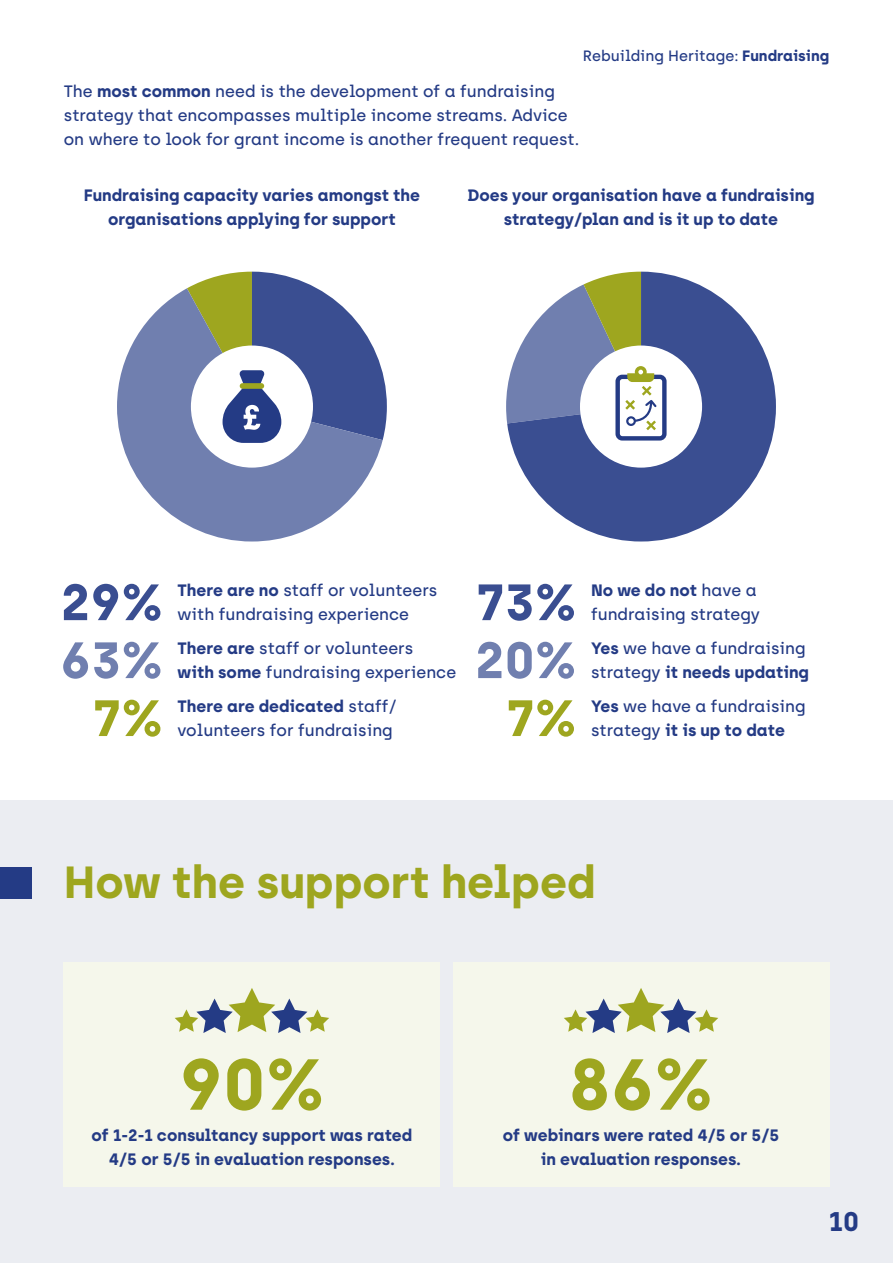
<style>
.page{position:relative;width:893px;height:1263px;background:#fff}
.page>*{position:absolute;margin:0;border:0;box-sizing:border-box;transform-origin:0 0}
.t1{font:700 72px "Archia";color:#9ea61f}
.t2{font:700 51px "Archia";color:#3a4e91}
.t3{font:700 51px "Archia";color:#707faf}
.t4{font:700 51px "Archia";color:#9ea61f}
.t5{font:700 45px "Archia";color:#9ea61f}
.t6{font:700 27px "Archia";color:#243b85}
.t7{font:500 16.5px/24px "Archia";color:#243b85}
.t8{font:700 16.5px/24px "Archia";color:#243b85;text-align:center}
.t9{font:500 15px "Archia";color:#243b85}
.s1{font-weight:700}
</style>
<div class="page">
<div style="left:0;top:801px;width:893px;height:462px;background:#ebedf2"></div>
<svg style="left:508px;top:272px;width:268px;height:269px;fill:#3a4e91"></svg>
<div style="left:580px;top:345px;width:122px;height:123px;background:#fff;border-radius:50%"></div>
<svg style="left:117px;top:288px;width:265px;height:253px;fill:#707faf"></svg>
<div style="left:191px;top:345px;width:122px;height:123px;background:#fff;border-radius:50%"></div>
<div style="left:0;top:867px;width:32px;height:32px;background:#243b85"></div>
<div style="left:453px;top:962px;width:376px;height:225px;background:#f5f7eb"></div>
<div style="left:64px;top:962px;width:376px;height:225px;background:#f5f7eb"></div>
<svg style="left:564px;top:988px;width:154px;height:45px"></svg>
<svg style="left:175px;top:988px;width:154px;height:45px"></svg>
<svg style="left:187px;top:272px;width:200px;height:171px"></svg>
<div style="left:615px;top:375px;width:52px;height:66px;border:4px solid #243b85;border-radius:5px"></div>
<svg style="left:506px;top:272px;width:152px;height:158px"></svg>
<p class="t9" style="left:583px;top:47px;width:248px">Rebuilding Heritage: <span class="s1">Fundraising</span></p>
<p class="t7" style="left:64px;top:80px;width:517px">The <span class="s1">most common</span> need is the development of a fundraising strategy that encompasses multiple income streams. Advice on where to look for grant income is another frequent request.</p>
<p class="t8" style="left:84px;top:183px;width:338px">Fundraising capacity varies amongst the organisations applying for support</p>
<p class="t8" style="left:467px;top:183px;width:349px">Does your organisation have a fundraising strategy/plan and is it up to date</p>
<h2 class="t2" style="left:61px;top:571px;width:104px">29%</h2>
<h2 class="t2" style="left:476px;top:571px;width:102px">73%</h2>
<h2 class="t3" style="left:60px;top:629px;width:104px">63%</h2>
<h2 class="t3" style="left:475px;top:629px;width:103px">20%</h2>
<h2 class="t4" style="left:93px;top:687px;width:72px">7%</h2>
<h2 class="t4" style="left:506px;top:687px;width:72px">7%</h2>
<p class="t7" style="left:178px;top:578px;width:262px"><span class="s1">There are no</span> staff or volunteers with fundraising experience</p>
<p class="t7" style="left:178px;top:636px;width:280px"><span class="s1">There are</span> staff or volunteers<br><span class="s1">with some</span> fundraising experience</p>
<p class="t7" style="left:178px;top:694px;width:221px"><span class="s1">There are dedicated</span> staff/ volunteers for fundraising</p>
<p class="t7" style="left:591px;top:578px;width:170px"><span class="s1">No we do not</span> have a fundraising strategy</p>
<p class="t7" style="left:591px;top:636px;width:219px"><span class="s1">Yes</span> we have a fundraising strategy <span class="s1">it needs updating</span></p>
<p class="t7" style="left:591px;top:694px;width:216px"><span class="s1">Yes</span> we have a fundraising strategy <span class="s1">it is up to date</span></p>
<h3 class="t5" style="left:64px;top:855px;width:533px">How the support helped</h3>
<h1 class="t1" style="left:179px;top:1040px;width:147px">90%</h1>
<h1 class="t1" style="left:569px;top:1040px;width:146px">86%</h1>
<p class="t8" style="left:503px;top:1123px;width:278px">of webinars were rated 4/5 or 5/5 in evaluation responses.</p>
<p class="t8" style="left:92px;top:1123px;width:322px">of 1-2-1 consultancy support was rated<br>4/5 or 5/5 in evaluation responses.</p>
<h3 class="t6" style="left:829px;top:1205px;width:31px">10</h3>
</div>
